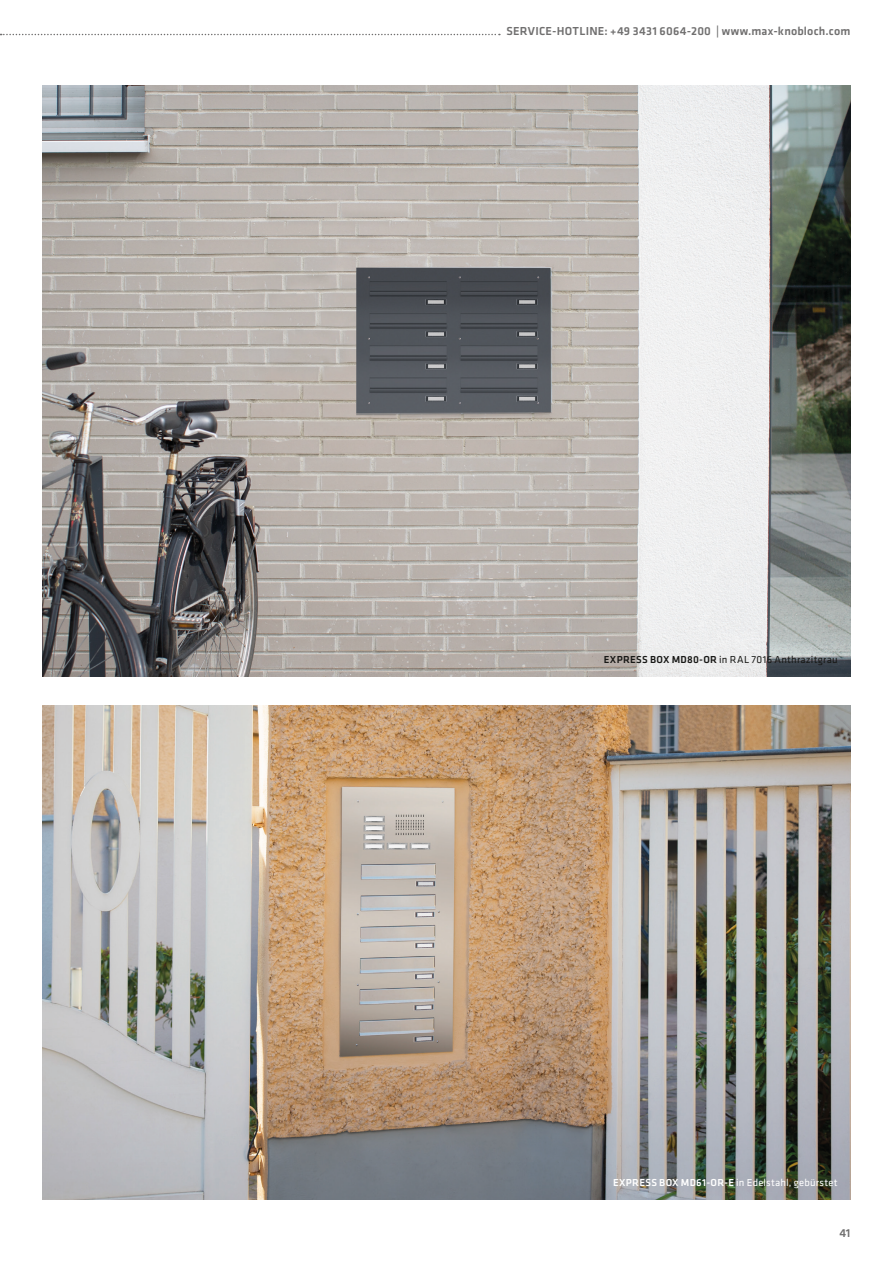
<style>
.page{position:relative;width:893px;height:1263px;background:#fff}
.page>*{position:absolute;margin:0;border:0;box-sizing:border-box;transform-origin:0 0}
.t1{font:500 12px "Klavika";letter-spacing:.015em;color:#706f6f}
.t2{font:10.5px "Klavika";letter-spacing:.015em;color:#fff}
.t3{font:10.5px "Klavika";letter-spacing:.025em;color:#181816}
.s1{font-weight:500}
</style>
<div class="page">
<img style="left:43px;top:705px;width:807px;height:494px">
<img style="left:43px;top:85px;width:807px;height:592px">
<svg style="left:0;top:34px;width:500px;height:1px"></svg>
<p class="t1" style="left:506px;top:22px;width:345px">SERVICE-HOTLINE: +49 3431 6064-200 | www.max-knobloch.com</p>
<p class="t3" style="left:604px;top:653px;width:235px"><span class="s1">EXPRESS BOX MD80-OR</span> in RAL 7016 Anthrazitgrau</p>
<p class="t2" style="left:613px;top:1175px;width:226px"><span class="s1">EXPRESS BOX MD61-OR-E</span> in Edelstahl, gebürstet</p>
<p class="t1" style="left:839px;top:1225px;width:13px">41</p>
</div>
